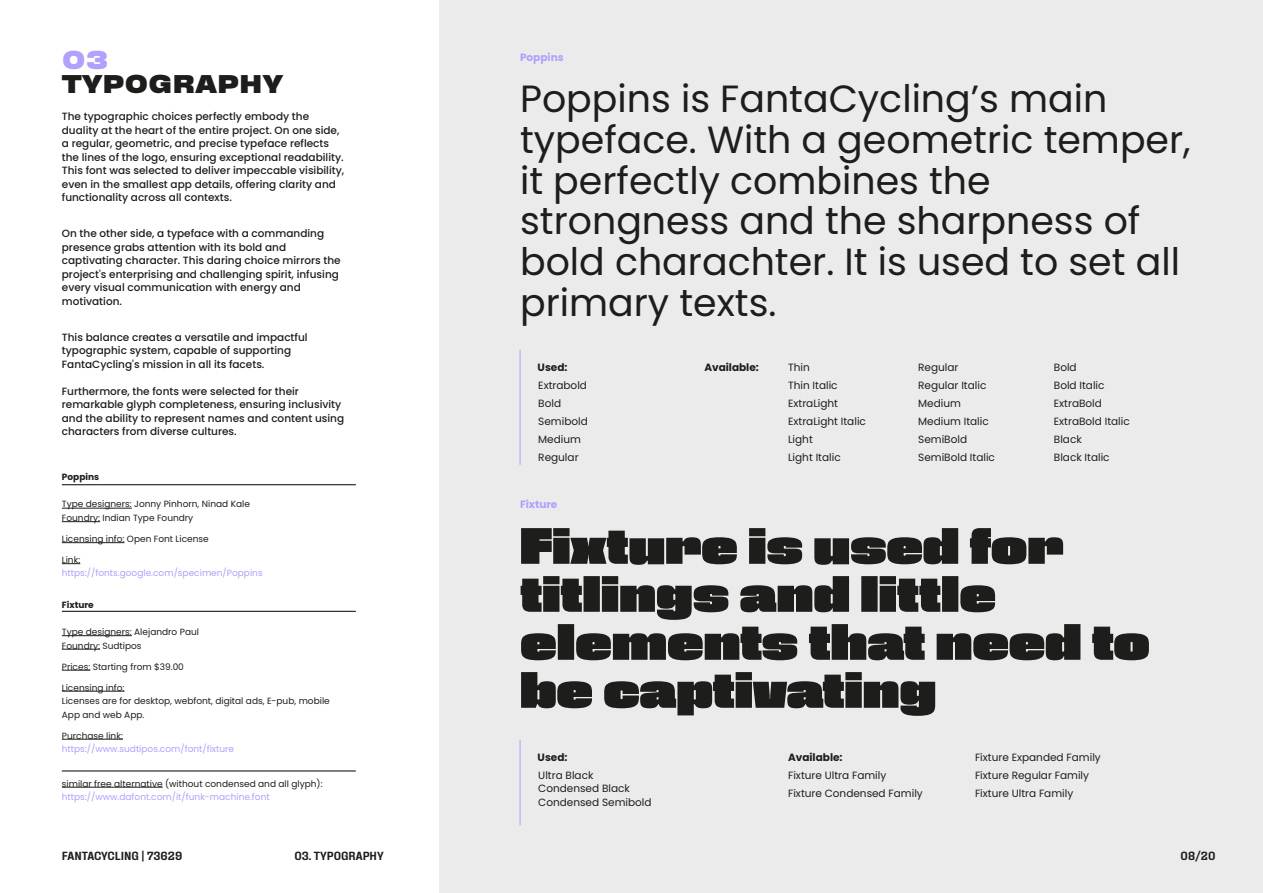
<style>
.page{position:relative;width:1263px;height:893px;background:#fff}
.page>*{position:absolute;margin:0;border:0;box-sizing:border-box;transform-origin:0 0}
.t1{font:900 51px/48px "Fixture Ultra";color:#1d1d1b}
.t2{font:37.95px/40.7px "Poppins";color:#1d1d1b}
.t3{font:900 expanded 25.5px "Fixture";color:#1d1d1b}
.t4{font:900 expanded 25.5px "Fixture";color:#b39ffe}
.t5{font:600 11.7px "Fixture";color:#1d1d1b}
.t6{font:500 10.5px/13.5px "Poppins";color:#1d1d1b}
.t7{font:10.5px/18px "Poppins";color:#1d1d1b}
.t8{font:700 10.5px "Poppins";color:#1d1d1b}
.t9{font:700 10.5px "Poppins";color:#b39ffe}
.t10{font:9px/13.5px "Poppins";color:#1d1d1b}
.t11{font:9px "Poppins";color:#b39ffe}
.t12{font:700 9px "Poppins";color:#1d1d1b}
</style>
<div class="page">
<div style="left:439px;top:0;width:824px;height:893px;background:#ebebeb"></div>
<hr style="left:62px;top:635px;width:70px;height:1px;background:#1d1d1b">
<hr style="left:62px;top:649px;width:38px;height:1px;background:#1d1d1b">
<svg style="left:62px;top:670px;width:28px;height:1px"></svg>
<hr style="left:62px;top:691px;width:63px;height:1px;background:#1d1d1b">
<hr style="left:62px;top:739px;width:61px;height:1px;background:#1d1d1b">
<hr style="left:62px;top:787px;width:101px;height:1px;background:#1d1d1b">
<hr style="left:62px;top:508px;width:70px;height:1px;background:#1d1d1b">
<hr style="left:62px;top:521px;width:38px;height:1px;background:#1d1d1b">
<hr style="left:62px;top:542px;width:63px;height:1px;background:#1d1d1b">
<svg style="left:62px;top:563px;width:18px;height:1px"></svg>
<hr style="left:520px;top:350px;width:1px;height:115px;background:#b39ffe">
<hr style="left:62px;top:484px;width:294px;height:1px;background:#1d1d1b">
<hr style="left:62px;top:611px;width:294px;height:1px;background:#1d1d1b">
<hr style="left:62px;top:770px;width:294px;height:1px;background:#1d1d1b">
<hr style="left:520px;top:740px;width:1px;height:85px;background:#b39ffe">
<h3 class="t4" style="left:62px;top:43px;width:48px">03</h3>
<h3 class="t3" style="left:62px;top:67px;width:223px">TYPOGRAPHY</h3>
<p class="t6" style="left:62px;top:110px;width:284px">The typographic choices perfectly embody the duality at the heart of the entire project. On one side, a regular, geometric, and precise typeface reflects the lines of the logo, ensuring exceptional readability.<br>This font was selected to deliver impeccable visibility, even in the smallest app details, offering clarity and functionality across all contexts.</p>
<p class="t6" style="left:62px;top:227px;width:280px">On the other side, a typeface with a commanding presence grabs attention with its bold and captivating character. This daring choice mirrors the project's enterprising and challenging spirit, infusing every visual communication with energy and motivation.</p>
<p class="t6" style="left:62px;top:330px;width:247px">This balance creates a versatile and impactful typographic system, capable of supporting<br>FantaCycling's mission in all its facets.</p>
<p class="t6" style="left:62px;top:384px;width:284px">Furthermore, the fonts were selected for their remarkable glyph completeness, ensuring inclusivity and the ability to represent names and content using characters from diverse cultures.</p>
<p class="t12" style="left:62px;top:472px;width:39px">Poppins</p>
<p class="t10" style="left:62px;top:498px;width:190px">Type designers: Jonny Pinhorn, Ninad Kale<br>Foundry: Indian Type Foundry</p>
<p class="t10" style="left:62px;top:532px;width:148px">Licensing info: Open Font License</p>
<p class="t10" style="left:62px;top:553px;width:20px">Link:</p>
<p class="t11" style="left:62px;top:568px;width:202px">https://fonts.google.com/specimen/Poppins</p>
<p class="t12" style="left:62px;top:600px;width:33px">Fixture</p>
<p class="t10" style="left:62px;top:625px;width:139px">Type designers: Alejandro Paul<br>Foundry: Sudtipos</p>
<p class="t10" style="left:62px;top:660px;width:124px">Prices: Starting from $39.00</p>
<p class="t10" style="left:62px;top:681px;width:269px">Licensing info:<br>Licenses are for desktop, webfont, digital ads, E-pub, mobile<br>App and web App.</p>
<p class="t10" style="left:62px;top:729px;width:63px">Purchase link:</p>
<p class="t11" style="left:62px;top:744px;width:174px">https://www.sudtipos.com/font/fixture</p>
<p class="t10" style="left:62px;top:777px;width:262px">similar free alternative (without condensed and all glyph):</p>
<p class="t11" style="left:62px;top:792px;width:209px">https://www.dafont.com/it/funk-machine.font</p>
<p class="t9" style="left:520px;top:51px;width:45px">Poppins</p>
<h2 class="t2" style="left:520px;top:79px;width:672px">Poppins is FantaCycling’s main typeface. With a geometric temper, it perfectly combines the strongness and the sharpness of bold charachter. It is used to set all primary texts.</h2>
<p class="t8" style="left:538px;top:361px;width:31px">Used:</p>
<p class="t8" style="left:704px;top:361px;width:56px">Available:</p>
<p class="t7" style="left:538px;top:376px;width:51px">Extrabold<br>Bold<br>Semibold<br>Medium<br>Regular</p>
<p class="t9" style="left:520px;top:498px;width:39px">Fixture</p>
<p class="t7" style="left:788px;top:358px;width:79px">Thin<br>Thin Italic<br>ExtraLight<br>ExtraLight Italic<br>Light<br>Light Italic</p>
<p class="t7" style="left:1054px;top:358px;width:77px">Bold<br>Bold Italic<br>ExtraBold<br>ExtraBold Italic<br>Black<br>Black Italic</p>
<p class="t7" style="left:918px;top:358px;width:78px">Regular<br>Regular Italic<br>Medium<br>Medium Italic<br>SemiBold<br>SemiBold Italic</p>
<h1 class="t1" style="left:520px;top:524px;width:631px">Fixture is used for titlings and little elements that need to be captivating</h1>
<p class="t8" style="left:538px;top:751px;width:31px">Used:</p>
<p class="t7" style="left:538px;top:768px;width:115px;line-height:13.5px">Ultra Black<br>Condensed Black<br>Condensed Semibold</p>
<p class="t8" style="left:788px;top:751px;width:56px">Available:</p>
<p class="t7" style="left:788px;top:766px;width:136px">Fixture Ultra Family<br>Fixture Condensed Family</p>
<p class="t7" style="left:975px;top:748px;width:127px">Fixture Expanded Family<br>Fixture Regular Family<br>Fixture Ultra Family</p>
<p class="t5" style="left:62px;top:848px;width:122px">FANTACYCLING | 73629</p>
<p class="t5" style="left:294px;top:848px;width:91px">O3. TYPOGRAPHY</p>
<p class="t5" style="left:1180px;top:848px;width:36px">08/20</p>
</div>
